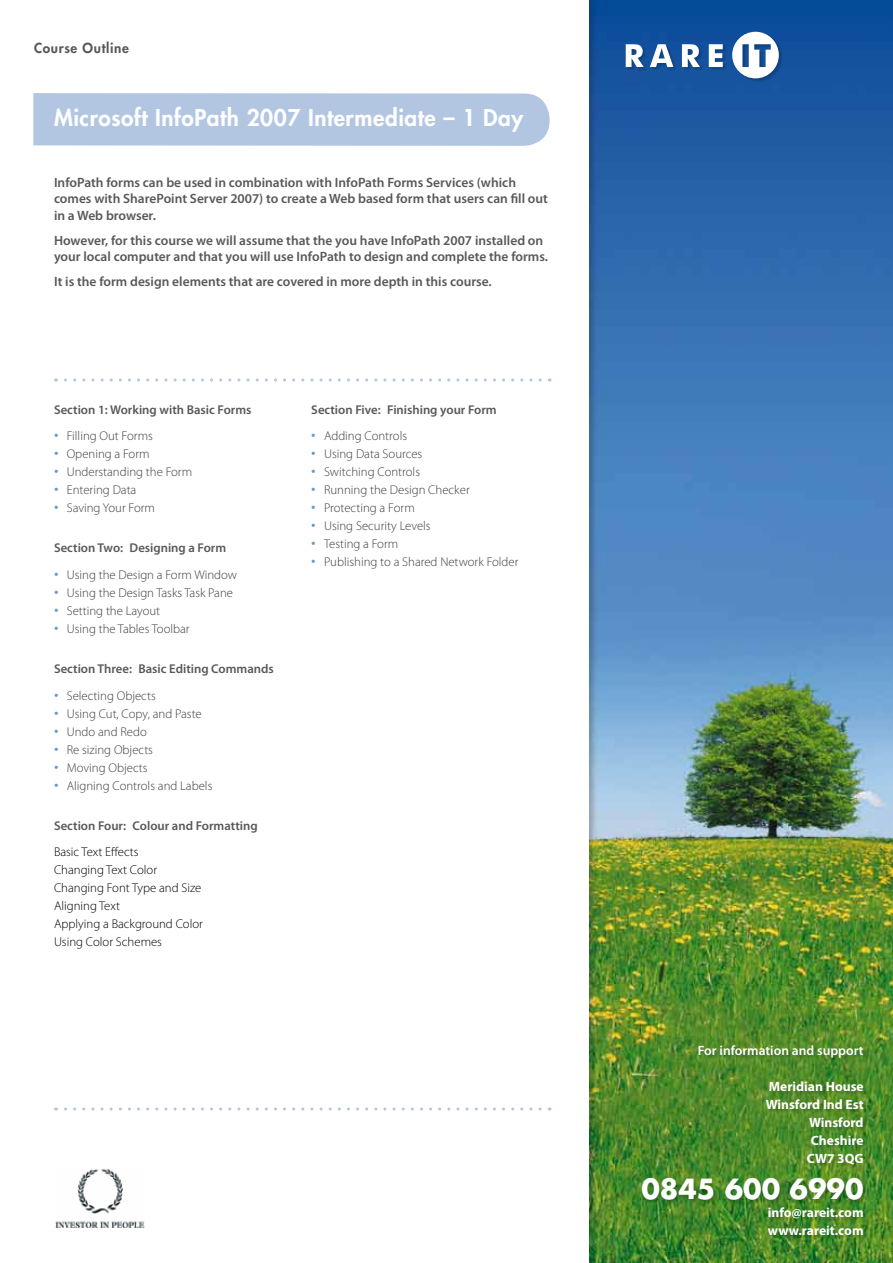
<style>
.page{position:relative;width:893px;height:1263px;background:#fff}
.page>*{position:absolute;margin:0;border:0;box-sizing:border-box;transform-origin:0 0}
.t1{font:700 27px "Futura Std";color:#fff}
.t2{font:800 22.5px "Futura Std";letter-spacing:.025em;color:#fff}
.t3{font:600 13.5px/16.5px "Myriad Pro";color:#58585a}
.t4{font:700 13.5px/18px "Myriad Pro";color:#fff;text-align:right}
.t5{font:600 13.5px "Myriad Pro";color:#fff}
.t6{font:800 13.5px "Futura Std";letter-spacing:.05em;color:#58585a}
.t7{font:300 12.75px "Myriad Pro";color:#3e3d40}
.t8{font:600 12.75px "Myriad Pro";color:#58585a}
.t9{font:300 12.75px/18px "Myriad Pro";color:#000}
.s1{font-size:18px;color:#699aca}
</style>
<div class="page">
<img style="left:589px;top:0;width:304px;height:1263px">
<div style="left:626px;top:32px;width:157px;height:51px;background:#000;opacity:.2"></div>
<svg style="left:732px;top:32px;width:47px;height:46px"></svg>
<svg style="left:626px;top:44px;width:18px;height:23px"></svg>
<svg style="left:650px;top:44px;width:23px;height:23px"></svg>
<svg style="left:682px;top:44px;width:18px;height:23px"></svg>
<svg style="left:709px;top:44px;width:14px;height:23px"></svg>
<div style="left:33px;top:93px;width:517px;height:53px;background:#b2c6e1"></div>
<svg style="left:56px;top:378px;width:484px;height:3px"></svg>
<svg style="left:56px;top:1107px;width:484px;height:3px"></svg>
<div style="left:642px;top:1046px;width:225px;height:193px;background:#000;opacity:.19"></div>
<img style="left:55px;top:1169px;width:90px;height:58px">
<p class="t6" style="left:34px;top:39px;width:96px">Course Outline</p>
<h2 class="t2" style="left:54px;top:104px;width:471px">Microsoft InfoPath 2007 Intermediate – 1 Day</h2>
<p class="t3" style="left:54px;top:174px;width:495px">InfoPath forms can be used in combination with InfoPath Forms Services (which comes with SharePoint Server 2007) to create a Web based form that users can fill out in a Web browser.</p>
<p class="t3" style="left:54px;top:232px;width:496px">However, for this course we will assume that the you have InfoPath 2007 installed on your local computer and that you will use InfoPath to design and complete the forms.</p>
<p class="t3" style="left:54px;top:274px;width:439px">It is the form design elements that are covered in more depth in this course.</p>
<p class="t8" style="left:54px;top:402px;width:199px">Section 1: Working with Basic Forms</p>
<p class="t7" style="left:54px;top:429px;width:100px"><span class="s1">•</span> Filling Out Forms</p>
<p class="t7" style="left:54px;top:447px;width:97px"><span class="s1">•</span> Opening a Form</p>
<p class="t7" style="left:54px;top:465px;width:140px"><span class="s1">•</span> Understanding the Form</p>
<p class="t7" style="left:54px;top:483px;width:84px"><span class="s1">•</span> Entering Data</p>
<p class="t7" style="left:54px;top:501px;width:103px"><span class="s1">•</span> Saving Your Form</p>
<p class="t8" style="left:54px;top:541px;width:174px">Section Two: Designing a Form</p>
<p class="t7" style="left:54px;top:568px;width:185px"><span class="s1">•</span> Using the Design a Form Window</p>
<p class="t7" style="left:54px;top:586px;width:181px"><span class="s1">•</span> Using the Design Tasks Task Pane</p>
<p class="t7" style="left:54px;top:604px;width:108px"><span class="s1">•</span> Setting the Layout</p>
<p class="t7" style="left:54px;top:622px;width:137px"><span class="s1">•</span> Using the Tables Toolbar</p>
<p class="t8" style="left:54px;top:662px;width:221px">Section Three: Basic Editing Commands</p>
<p class="t7" style="left:54px;top:688px;width:103px"><span class="s1">•</span> Selecting Objects</p>
<p class="t7" style="left:54px;top:706px;width:149px"><span class="s1">•</span> Using Cut, Copy, and Paste</p>
<p class="t7" style="left:54px;top:724px;width:94px"><span class="s1">•</span> Undo and Redo</p>
<p class="t7" style="left:54px;top:742px;width:101px"><span class="s1">•</span> Re sizing Objects</p>
<p class="t7" style="left:54px;top:760px;width:95px"><span class="s1">•</span> Moving Objects</p>
<p class="t7" style="left:54px;top:778px;width:160px"><span class="s1">•</span> Aligning Controls and Labels</p>
<p class="t8" style="left:54px;top:818px;width:205px">Section Four: Colour and Formatting</p>
<p class="t9" style="left:54px;top:843px;width:150px">Basic Text Effects<br>Changing Text Color<br>Changing Font Type and Size<br>Aligning Text<br>Applying a Background Color<br>Using Color Schemes</p>
<p class="t8" style="left:311px;top:402px;width:187px">Section Five: Finishing your Form</p>
<p class="t7" style="left:311px;top:429px;width:97px"><span class="s1">•</span> Adding Controls</p>
<p class="t7" style="left:311px;top:447px;width:113px"><span class="s1">•</span> Using Data Sources</p>
<p class="t7" style="left:311px;top:465px;width:110px"><span class="s1">•</span> Switching Controls</p>
<p class="t7" style="left:311px;top:483px;width:160px"><span class="s1">•</span> Running the Design Checker</p>
<p class="t7" style="left:311px;top:501px;width:105px"><span class="s1">•</span> Protecting a Form</p>
<p class="t7" style="left:311px;top:519px;width:121px"><span class="s1">•</span> Using Security Levels</p>
<p class="t7" style="left:311px;top:537px;width:89px"><span class="s1">•</span> Testing a Form</p>
<p class="t7" style="left:311px;top:555px;width:209px"><span class="s1">•</span> Publishing to a Shared Network Folder</p>
<p class="t5" style="left:698px;top:1043px;width:167px">For information and support</p>
<p class="t4" style="left:766px;top:1078px;width:99px">Meridian House<br>Winsford Ind Est<br>Winsford<br>Cheshire<br>CW7 3QG</p>
<h1 class="t1" style="left:641px;top:1171px;width:224px">0845 600 6990</h1>
<p class="t4" style="left:768px;top:1204px;width:97px;text-align:left">info@rareit.com www.rareit.com</p>
</div>
